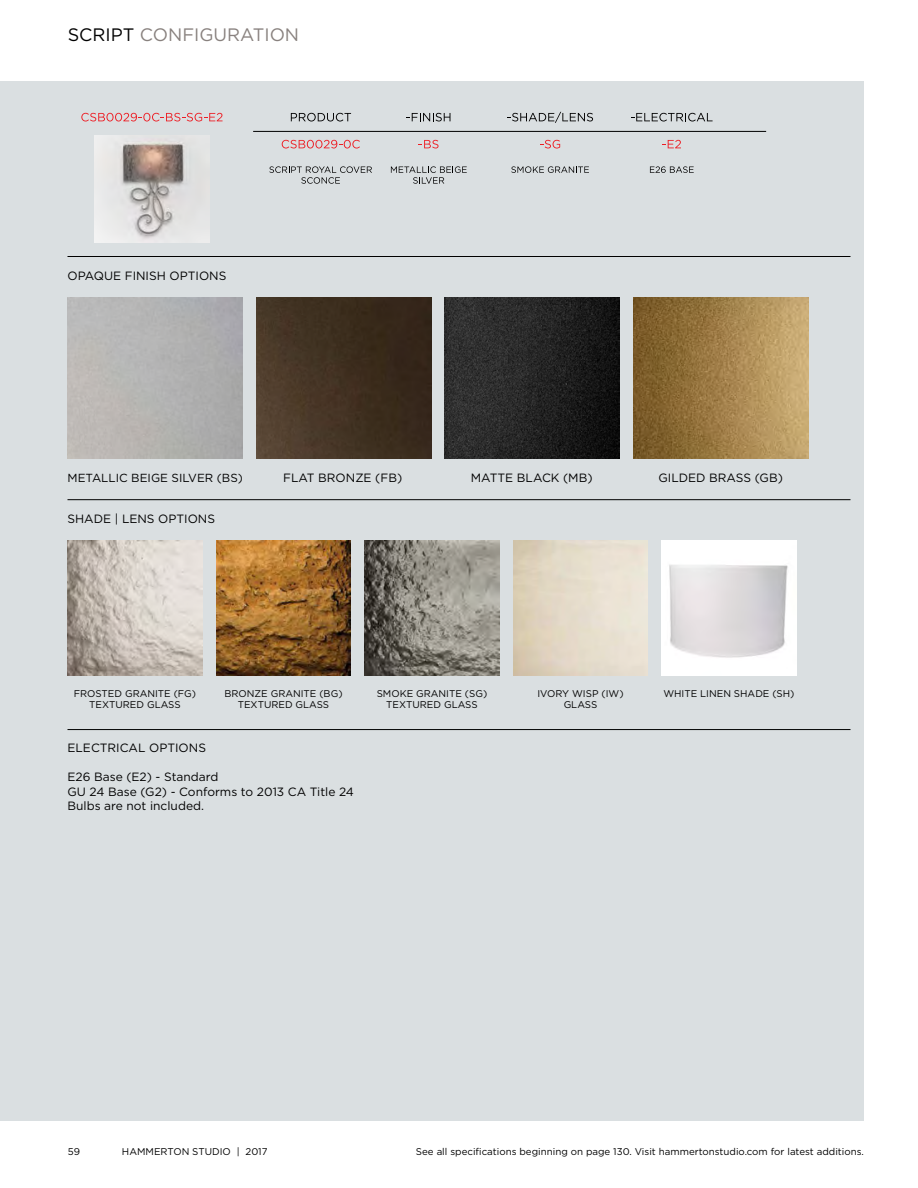
<style>
.page{position:relative;width:918px;height:1188px;background:#fff}
.page>*{position:absolute;margin:0;border:0;box-sizing:border-box;transform-origin:0 0}
.t1{font:18px "Gotham";color:#88817e}
.t2{font:12px/14.4px "Gotham";color:#000}
.t3{font:11.7px "Gotham";color:#000}
.t4{font:9.75px/11.7px "Gotham";color:#000;text-align:center}
.s1{color:#000}
</style>
<div class="page">
<div style="left:0;top:81px;width:864px;height:1039px;background:#dadfe1"></div>
<img style="left:256px;top:297px;width:175px;height:162px">
<img style="left:445px;top:297px;width:175px;height:162px">
<img style="left:633px;top:297px;width:175px;height:162px">
<hr style="left:68px;top:729px;width:782px;height:1px;background:#000">
<hr style="left:68px;top:499px;width:782px;height:1px;background:#000">
<hr style="left:68px;top:256px;width:782px;height:1px;background:#000">
<img style="left:94px;top:135px;width:115px;height:108px">
<svg style="left:81px;top:113px;width:142px;height:9px"></svg>
<svg style="left:291px;top:113px;width:60px;height:9px"></svg>
<svg style="left:282px;top:140px;width:78px;height:9px"></svg>
<svg style="left:419px;top:140px;width:20px;height:8px"></svg>
<svg style="left:391px;top:166px;width:76px;height:18px"></svg>
<svg style="left:511px;top:166px;width:78px;height:7px"></svg>
<svg style="left:650px;top:166px;width:44px;height:7px"></svg>
<svg style="left:269px;top:166px;width:103px;height:18px"></svg>
<svg style="left:540px;top:140px;width:20px;height:9px"></svg>
<svg style="left:406px;top:113px;width:44px;height:8px"></svg>
<svg style="left:507px;top:112px;width:86px;height:11px"></svg>
<svg style="left:662px;top:140px;width:19px;height:8px"></svg>
<svg style="left:631px;top:113px;width:82px;height:9px"></svg>
<hr style="left:253px;top:131px;width:513px;height:1px;background:#000">
<img style="left:68px;top:540px;width:134px;height:135px">
<img style="left:216px;top:540px;width:135px;height:135px">
<img style="left:364px;top:540px;width:136px;height:135px">
<img style="left:513px;top:540px;width:135px;height:135px">
<img style="left:662px;top:540px;width:134px;height:135px">
<h1 class="t1" style="left:68px;top:24px;width:233px"><span class="s1">SCRIPT</span> CONFIGURATION</h1>
<p class="t2" style="left:68px;top:268px;width:160px">OPAQUE FINISH OPTIONS</p>
<p class="t3" style="left:68px;top:470px;width:177px">METALLIC BEIGE SILVER (BS)</p>
<p class="t2" style="left:283px;top:470px;width:121px">FLAT BRONZE (FB)</p>
<p class="t2" style="left:471px;top:470px;width:123px">MATTE BLACK (MB)</p>
<p class="t2" style="left:659px;top:470px;width:126px">GILDED BRASS (GB)</p>
<p class="t2" style="left:68px;top:511px;width:149px">SHADE | LENS OPTIONS</p>
<p class="t4" style="left:74px;top:687px;width:124px">FROSTED GRANITE (FG)<br>TEXTURED GLASS</p>
<p class="t4" style="left:224px;top:687px;width:120px">BRONZE GRANITE (BG)<br>TEXTURED GLASS</p>
<p class="t4" style="left:377px;top:687px;width:112px">SMOKE GRANITE (SG)<br>TEXTURED GLASS</p>
<p class="t4" style="left:537px;top:687px;width:88px">IVORY WISP (IW)<br>GLASS</p>
<p class="t4" style="left:663px;top:687px;width:133px">WHITE LINEN SHADE (SH)</p>
<p class="t2" style="left:68px;top:741px;width:140px">ELECTRICAL OPTIONS</p>
<p class="t2" style="left:68px;top:770px;width:288px">E26 Base (E2) - Standard<br>GU 24 Base (G2) - Conforms to 2013 CA Title 24<br>Bulbs are not included.</p>
<p class="t4" style="left:68px;top:1146px;width:14px">59</p>
<p class="t4" style="left:122px;top:1146px;width:147px">HAMMERTON STUDIO | 2017</p>
<p class="t4" style="left:416px;top:1146px;width:450px">See all specifications beginning on page 130. Visit hammertonstudio.com for latest additions.</p>
</div>
